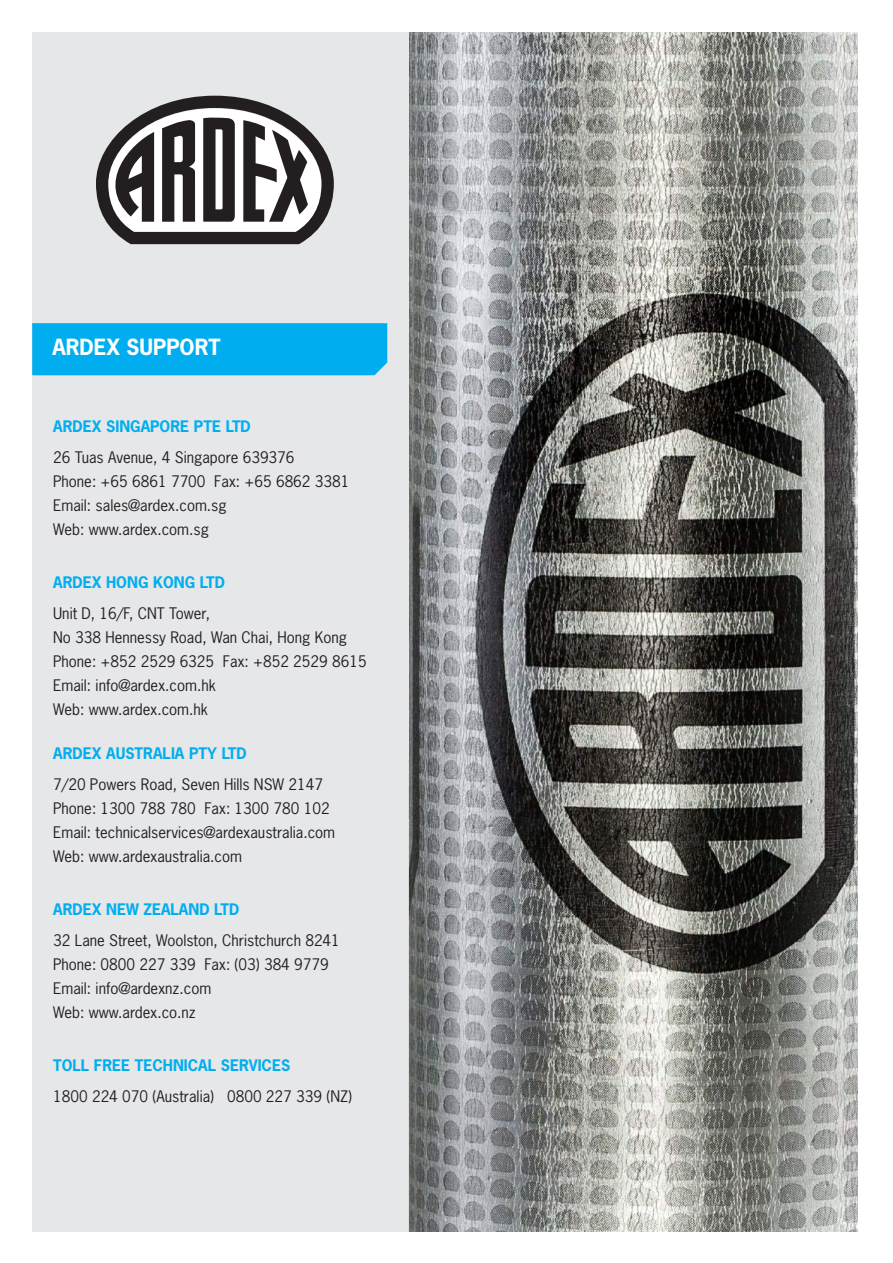
<style>
.page{position:relative;width:893px;height:1263px;background:#fff}
.page>*{position:absolute;margin:0;border:0;box-sizing:border-box;transform-origin:0 0}
.t1{font:700 21px "News Gothic Std";color:#fff}
.t2{font:15px/24px "News Gothic Std";color:#231f20}
.t3{font:700 15px "News Gothic Std";color:#00aeef}
</style>
<div class="page">
<div style="left:32px;top:32px;width:825px;height:1199px;background:#e6e7e9"></div>
<img style="left:323px;top:32px;width:534px;height:1199px">
<div style="left:32px;top:323px;width:355px;height:52px;background:#00aeef"></div>
<svg style="left:96px;top:96px;width:238px;height:148px"></svg>
<h1 class="t1" style="left:52px;top:334px;width:170px">ARDEX SUPPORT</h1>
<p class="t3" style="left:53px;top:416px;width:199px">ARDEX SINGAPORE PTE LTD</p>
<p class="t2" style="left:53px;top:445px;width:298px">26 Tuas Avenue, 4 Singapore 639376<br>Phone: +65 6861 7700 Fax: +65 6862 3381<br>Email: sales@ardex.com.sg<br>Web: www.ardex.com.sg</p>
<p class="t3" style="left:53px;top:572px;width:173px">ARDEX HONG KONG LTD</p>
<p class="t2" style="left:53px;top:601px;width:315px">Unit D, 16/F, CNT Tower,<br>No 338 Hennessy Road, Wan Chai, Hong Kong<br>Phone: +852 2529 6325 Fax: +852 2529 8615<br>Email: info@ardex.com.hk<br>Web: www.ardex.com.hk</p>
<p class="t3" style="left:53px;top:743px;width:195px">ARDEX AUSTRALIA PTY LTD</p>
<p class="t2" style="left:53px;top:772px;width:284px">7/20 Powers Road, Seven Hills NSW 2147<br>Phone: 1300 788 780 Fax: 1300 780 102<br>Email: technicalservices@ardexaustralia.com Web: www.ardexaustralia.com</p>
<p class="t3" style="left:53px;top:899px;width:188px">ARDEX NEW ZEALAND LTD</p>
<p class="t2" style="left:53px;top:928px;width:288px">32 Lane Street, Woolston, Christchurch 8241<br>Phone: 0800 227 339 Fax: (03) 384 9779<br>Email: info@ardexnz.com<br>Web: www.ardex.co.nz</p>
<p class="t3" style="left:53px;top:1055px;width:239px">TOLL FREE TECHNICAL SERVICES</p>
<p class="t2" style="left:53px;top:1084px;width:300px">1800 224 070 (Australia) 0800 227 339 (NZ)</p>
</div>
